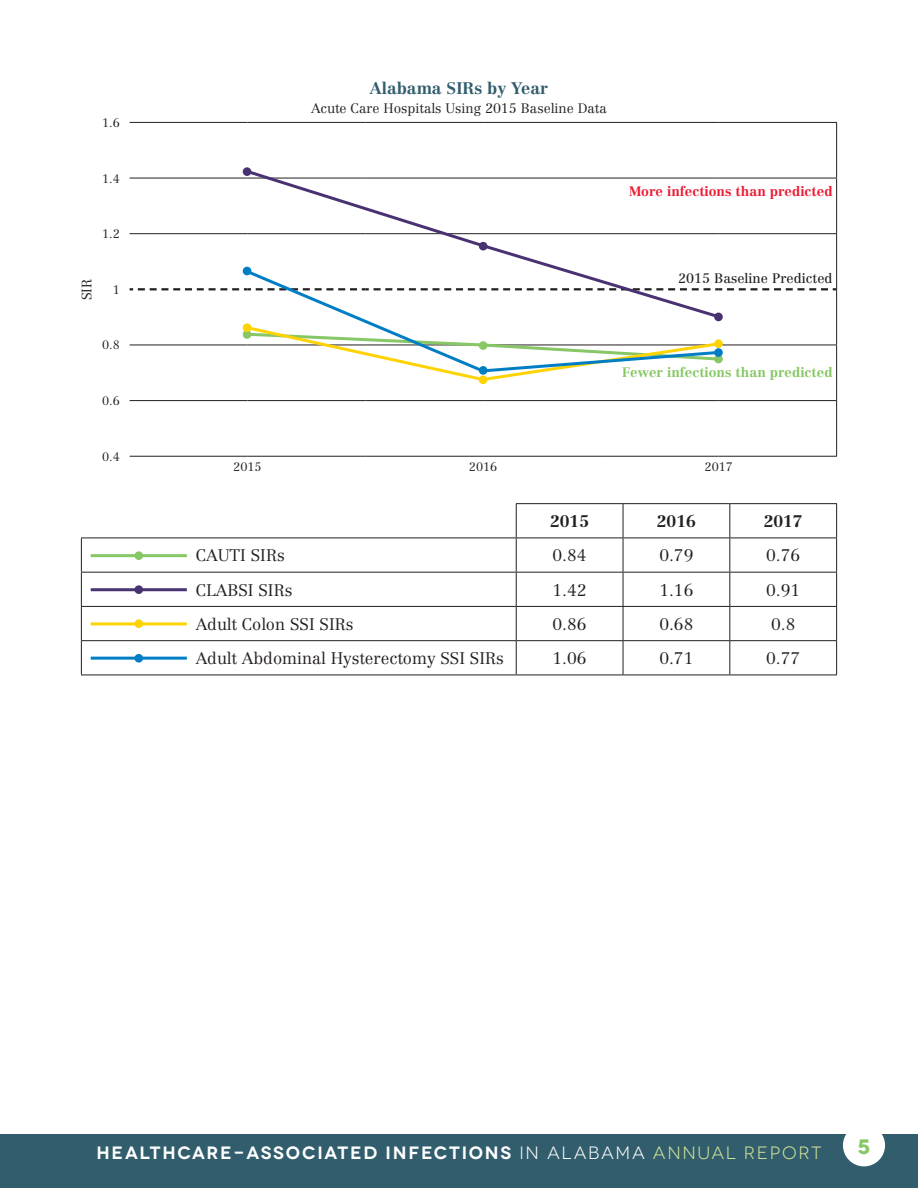
<style>
.page{position:relative;width:918px;height:1188px;background:#fff}
.page>*{position:absolute;margin:0;border:0;box-sizing:border-box;transform-origin:0 0}
.t1{font:700 20.85px "Novecentowide";color:#87c765}
.t2{font:600 17.85px "Novecentowide";letter-spacing:.1em;color:#fff}
.t3{font:300 16.5px "Centennial";color:#231f20}
.t4{font:700 16.5px "Centennial";color:#325d6d}
.t5{font:700 16.5px "Centennial";color:#231f20}
.t6{font:300 13.5px "Centennial";color:#231f20}
.t7{font:700 13.5px "Centennial";color:#87c765}
.t8{font:700 13.5px "Centennial";color:#ed1a33}
.t9{font:13.5px "Centennial";color:#231f20}
.t10{font:300 12px "Centennial";color:#231f20}
.s1{font-weight:400}
.s2{font-weight:400;color:#d0e39a}
</style>
<div class="page">
<div style="left:0;top:1134px;width:918px;height:54px;background:#325d6d"></div>
<div style="left:843px;top:1124px;width:42px;height:42px;background:#fff;border-radius:50%"></div>
<hr style="left:516px;top:504px;width:1px;height:34px;background:#231f20">
<hr style="left:623px;top:504px;width:1px;height:34px;background:#231f20">
<hr style="left:729px;top:504px;width:1px;height:34px;background:#231f20">
<hr style="left:836px;top:504px;width:1px;height:34px;background:#231f20">
<hr style="left:81px;top:538px;width:435px;height:1px;background:#231f20">
<hr style="left:81px;top:538px;width:1px;height:34px;background:#231f20">
<hr style="left:516px;top:538px;width:107px;height:1px;background:#231f20">
<hr style="left:516px;top:538px;width:1px;height:34px;background:#231f20">
<hr style="left:623px;top:538px;width:107px;height:1px;background:#231f20">
<hr style="left:623px;top:538px;width:1px;height:34px;background:#231f20">
<hr style="left:730px;top:538px;width:107px;height:1px;background:#231f20">
<hr style="left:729px;top:538px;width:1px;height:34px;background:#231f20">
<hr style="left:836px;top:538px;width:1px;height:34px;background:#231f20">
<hr style="left:81px;top:572px;width:435px;height:1px;background:#231f20">
<hr style="left:81px;top:573px;width:1px;height:33px;background:#231f20">
<hr style="left:516px;top:572px;width:107px;height:1px;background:#231f20">
<hr style="left:516px;top:573px;width:1px;height:33px;background:#231f20">
<hr style="left:623px;top:572px;width:107px;height:1px;background:#231f20">
<hr style="left:623px;top:573px;width:1px;height:33px;background:#231f20">
<hr style="left:730px;top:572px;width:107px;height:1px;background:#231f20">
<hr style="left:729px;top:573px;width:1px;height:33px;background:#231f20">
<hr style="left:836px;top:573px;width:1px;height:33px;background:#231f20">
<hr style="left:81px;top:606px;width:435px;height:1px;background:#231f20">
<hr style="left:81px;top:607px;width:1px;height:33px;background:#231f20">
<hr style="left:516px;top:606px;width:107px;height:1px;background:#231f20">
<hr style="left:516px;top:607px;width:1px;height:33px;background:#231f20">
<hr style="left:623px;top:606px;width:107px;height:1px;background:#231f20">
<hr style="left:623px;top:607px;width:1px;height:33px;background:#231f20">
<hr style="left:730px;top:606px;width:107px;height:1px;background:#231f20">
<hr style="left:729px;top:607px;width:1px;height:33px;background:#231f20">
<hr style="left:836px;top:607px;width:1px;height:33px;background:#231f20">
<hr style="left:81px;top:640px;width:435px;height:1px;background:#231f20">
<hr style="left:81px;top:641px;width:1px;height:34px;background:#231f20">
<hr style="left:516px;top:640px;width:107px;height:1px;background:#231f20">
<hr style="left:516px;top:641px;width:1px;height:34px;background:#231f20">
<hr style="left:623px;top:640px;width:107px;height:1px;background:#231f20">
<hr style="left:623px;top:641px;width:1px;height:34px;background:#231f20">
<hr style="left:730px;top:640px;width:107px;height:1px;background:#231f20">
<hr style="left:729px;top:641px;width:1px;height:34px;background:#231f20">
<hr style="left:836px;top:641px;width:1px;height:34px;background:#231f20">
<hr style="left:81px;top:675px;width:435px;height:1px;background:#231f20">
<hr style="left:516px;top:675px;width:107px;height:1px;background:#231f20">
<hr style="left:623px;top:675px;width:107px;height:1px;background:#231f20">
<hr style="left:730px;top:675px;width:107px;height:1px;background:#231f20">
<hr style="left:516px;top:503px;width:107px;height:1px;background:#231f20">
<hr style="left:623px;top:503px;width:107px;height:1px;background:#231f20">
<hr style="left:730px;top:503px;width:107px;height:1px;background:#231f20">
<hr style="left:91px;top:554px;width:96px;height:3px;background:#87c765">
<hr style="left:91px;top:588px;width:96px;height:3px;background:#493271">
<hr style="left:91px;top:622px;width:96px;height:3px;background:#fed304">
<hr style="left:91px;top:657px;width:96px;height:3px;background:#007ec5">
<div style="left:134px;top:551px;width:9px;height:9px;background:#87c765;border-radius:50%"></div>
<div style="left:134px;top:585px;width:9px;height:9px;background:#493271;border-radius:50%"></div>
<div style="left:134px;top:619px;width:9px;height:9px;background:#fed304;border-radius:50%"></div>
<div style="left:134px;top:654px;width:9px;height:9px;background:#007ec5;border-radius:50%"></div>
<hr style="left:836px;top:123px;width:1px;height:55px;background:#231f20">
<hr style="left:836px;top:178px;width:1px;height:55px;background:#231f20">
<hr style="left:130px;top:233px;width:117px;height:1px;background:#231f20">
<hr style="left:719px;top:233px;width:118px;height:1px;background:#231f20">
<hr style="left:836px;top:234px;width:1px;height:55px;background:#231f20">
<hr style="left:836px;top:289px;width:1px;height:56px;background:#231f20">
<hr style="left:130px;top:345px;width:117px;height:1px;background:#231f20">
<hr style="left:719px;top:345px;width:118px;height:1px;background:#231f20">
<hr style="left:836px;top:345px;width:1px;height:55px;background:#231f20">
<hr style="left:130px;top:400px;width:117px;height:1px;background:#231f20">
<hr style="left:247px;top:400px;width:118px;height:1px;background:#231f20">
<hr style="left:365px;top:400px;width:118px;height:1px;background:#231f20">
<hr style="left:483px;top:400px;width:118px;height:1px;background:#231f20">
<hr style="left:601px;top:400px;width:118px;height:1px;background:#231f20">
<hr style="left:719px;top:400px;width:118px;height:1px;background:#231f20">
<hr style="left:836px;top:401px;width:1px;height:55px;background:#231f20">
<hr style="left:130px;top:456px;width:117px;height:1px;background:#231f20">
<hr style="left:247px;top:456px;width:118px;height:1px;background:#231f20">
<hr style="left:365px;top:456px;width:118px;height:1px;background:#231f20">
<hr style="left:483px;top:456px;width:118px;height:1px;background:#231f20">
<hr style="left:601px;top:456px;width:118px;height:1px;background:#231f20">
<hr style="left:719px;top:456px;width:118px;height:1px;background:#231f20">
<hr style="left:130px;top:178px;width:117px;height:1px;background:#231f20">
<hr style="left:719px;top:178px;width:118px;height:1px;background:#231f20">
<hr style="left:130px;top:122px;width:117px;height:1px;background:#231f20">
<hr style="left:247px;top:122px;width:118px;height:1px;background:#231f20">
<hr style="left:365px;top:122px;width:118px;height:1px;background:#231f20">
<hr style="left:483px;top:122px;width:118px;height:1px;background:#231f20">
<hr style="left:601px;top:122px;width:118px;height:1px;background:#231f20">
<hr style="left:719px;top:122px;width:118px;height:1px;background:#231f20">
<svg style="left:130px;top:288px;width:706px;height:2px"></svg>
<svg style="left:451px;top:356px;width:271px;height:27px"></svg>
<div style="left:479px;top:375px;width:8px;height:9px;background:#fed304;border-radius:50%"></div>
<div style="left:714px;top:339px;width:9px;height:9px;background:#fed304;border-radius:50%"></div>
<svg style="left:243px;top:321px;width:477px;height:53px"></svg>
<div style="left:479px;top:366px;width:8px;height:9px;background:#007ec5;border-radius:50%"></div>
<div style="left:714px;top:348px;width:9px;height:9px;background:#007ec5;border-radius:50%"></div>
<svg style="left:242px;top:168px;width:481px;height:153px"></svg>
<div style="left:243px;top:167px;width:8px;height:9px;background:#493271;border-radius:50%"></div>
<div style="left:479px;top:242px;width:8px;height:9px;background:#493271;border-radius:50%"></div>
<div style="left:714px;top:313px;width:9px;height:8px;background:#493271;border-radius:50%"></div>
<p class="t10" style="left:102px;top:116px;width:19px">1.6</p>
<p class="t10" style="left:102px;top:171px;width:19px">1.4</p>
<p class="t10" style="left:102px;top:227px;width:19px">1.2</p>
<p class="t6" style="left:79px;top:300px;width:23px;rotate:-90deg">SIR</p>
<p class="t10" style="left:113px;top:282px;width:9px">1</p>
<p class="t10" style="left:102px;top:338px;width:19px">0.8</p>
<p class="t10" style="left:102px;top:394px;width:19px">0.6</p>
<p class="t10" style="left:102px;top:449px;width:19px">0.4</p>
<p class="t4" style="left:370px;top:78px;width:180px">Alabama SIRs by Year</p>
<p class="t6" style="left:311px;top:100px;width:297px">Acute Care Hospitals Using 2015 Baseline Data</p>
<p class="t8" style="left:629px;top:183px;width:205px">More infections than predicted</p>
<p class="t9" style="left:678px;top:270px;width:156px">2015 Baseline Predicted</p>
<p class="t7" style="left:622px;top:364px;width:212px">Fewer infections than predicted</p>
<p class="t10" style="left:233px;top:460px;width:30px">2015</p>
<p class="t10" style="left:469px;top:460px;width:30px">2016</p>
<p class="t10" style="left:705px;top:460px;width:30px">2017</p>
<p class="t5" style="left:550px;top:511px;width:41px">2015</p>
<p class="t5" style="left:657px;top:511px;width:41px">2016</p>
<p class="t5" style="left:764px;top:511px;width:41px">2017</p>
<p class="t3" style="left:196px;top:546px;width:90px">CAUTI SIRs</p>
<p class="t3" style="left:553px;top:546px;width:36px">0.84</p>
<p class="t3" style="left:659px;top:546px;width:36px">0.79</p>
<p class="t3" style="left:766px;top:546px;width:36px">0.76</p>
<p class="t3" style="left:196px;top:580px;width:98px">CLABSI SIRs</p>
<p class="t3" style="left:553px;top:580px;width:36px">1.42</p>
<p class="t3" style="left:659px;top:580px;width:36px">1.16</p>
<p class="t3" style="left:766px;top:580px;width:36px">0.91</p>
<p class="t3" style="left:196px;top:614px;width:159px">Adult Colon SSI SIRs</p>
<p class="t3" style="left:553px;top:614px;width:36px">0.86</p>
<p class="t3" style="left:659px;top:614px;width:36px">0.68</p>
<p class="t3" style="left:771px;top:614px;width:26px">0.8</p>
<p class="t3" style="left:196px;top:649px;width:310px">Adult Abdominal Hysterectomy SSI SIRs</p>
<p class="t3" style="left:553px;top:649px;width:36px">1.06</p>
<p class="t3" style="left:659px;top:649px;width:36px">0.71</p>
<p class="t3" style="left:766px;top:649px;width:36px">0.77</p>
<p class="t2" style="left:96px;top:1142px;width:727px">HEALTHCARE-ASSOCIATED INFECTIONS <span class="s1">IN ALABAMA</span> <span class="s2">ANNUAL REPORT</span></p>
<p class="t1" style="left:857px;top:1134px;width:15px">5</p>
</div>
